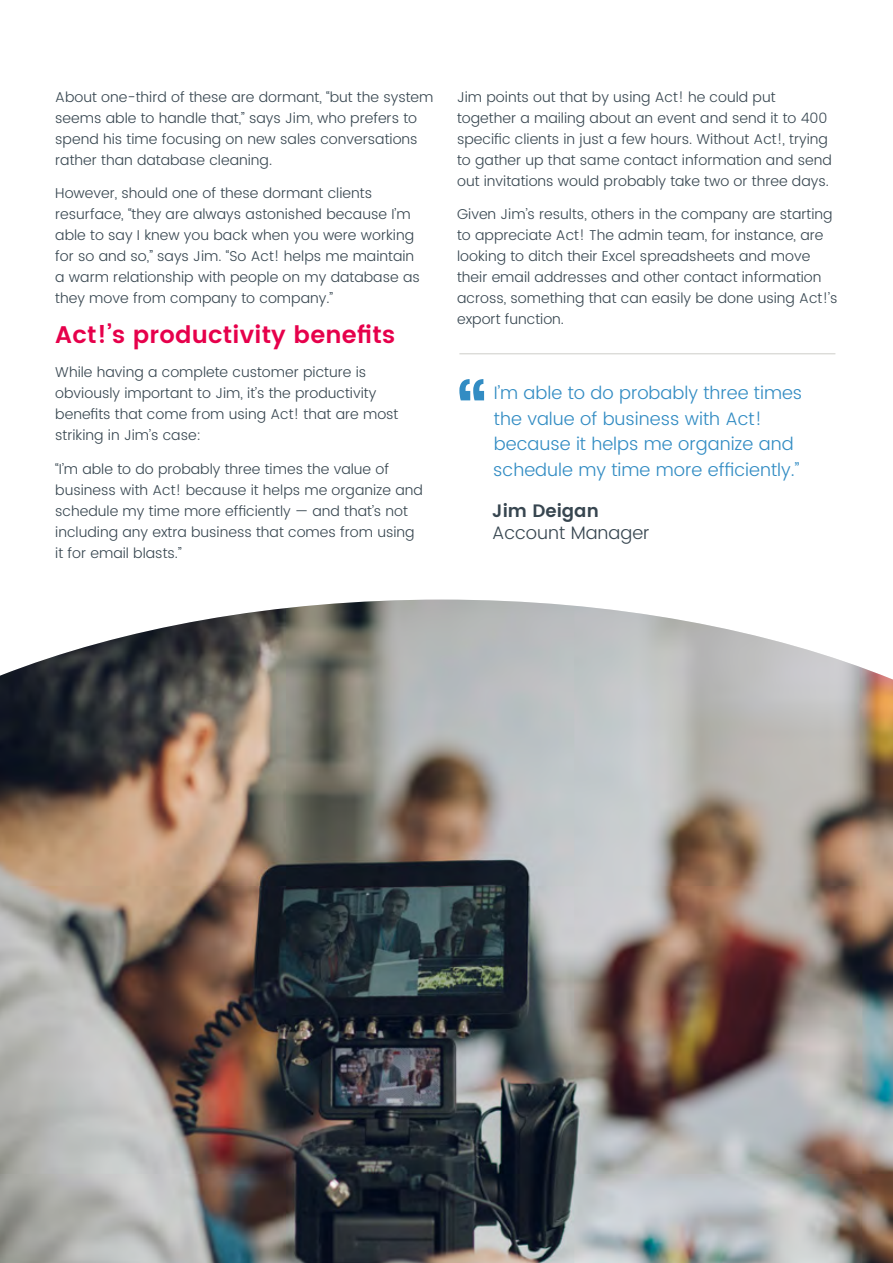
<style>
.page{position:relative;width:893px;height:1263px;background:#fff}
.page>*{position:absolute;margin:0;border:0;box-sizing:border-box;transform-origin:0 0}
.t1{font:600 24px "Poppins";letter-spacing:.01em;color:#e6004b}
.t2{font:300 18px/25.5px "Poppins";color:#328cc3}
.t3{font:300 18px "Poppins";color:#374650}
.t4{font:600 18px "Poppins";color:#374650}
.t5{font:300 14.25px/21px "Poppins";color:#374650}
</style>
<div class="page">
<img style="left:0;top:600px;width:893px;height:663px">
<svg style="left:459px;top:379px;width:25px;height:21px"></svg>
<hr style="left:459px;top:353px;width:376px;height:1px;background:#cdcdc8">
<p class="t5" style="left:55px;top:87px;width:380px">About one-third of these are dormant, “but the system seems able to handle that,” says Jim, who prefers to spend his time focusing on new sales conversations rather than database cleaning.</p>
<p class="t5" style="left:55px;top:183px;width:366px">However, should one of these dormant clients resurface, “they are always astonished because I’m able to say I knew you back when you were working for so and so,” says Jim. “So Act! helps me maintain a warm relationship with people on my database as they move from company to company.”</p>
<h1 class="t1" style="left:55px;top:317px;width:341px">Act!’s productivity benefits</h1>
<p class="t5" style="left:55px;top:362px;width:345px">While having a complete customer picture is obviously important to Jim, it’s the productivity benefits that come from using Act! that are most striking in Jim’s case:</p>
<p class="t5" style="left:55px;top:459px;width:369px">“I’m able to do probably three times the value of business with Act! because it helps me organize and schedule my time more efficiently — and that’s not including any extra business that comes from using it for email blasts.”</p>
<p class="t5" style="left:457px;top:87px;width:376px">Jim points out that by using Act! he could put together a mailing about an event and send it to 400 specific clients in just a few hours. Without Act!, trying to gather up that same contact information and send out invitations would probably take two or three days.</p>
<p class="t5" style="left:457px;top:204px;width:382px">Given Jim’s results, others in the company are starting to appreciate Act! The admin team, for instance, are looking to ditch their Excel spreadsheets and move their email addresses and other contact information across, something that can easily be done using Act!’s export function.</p>
<p class="t2" style="left:493px;top:381px;width:310px">I’m able to do probably three times the value of business with Act! because it helps me organize and schedule my time more efficiently.”</p>
<p class="t4" style="left:492px;top:497px;width:108px">Jim Deigan</p>
<p class="t3" style="left:492px;top:520px;width:159px">Account Manager</p>
</div>
